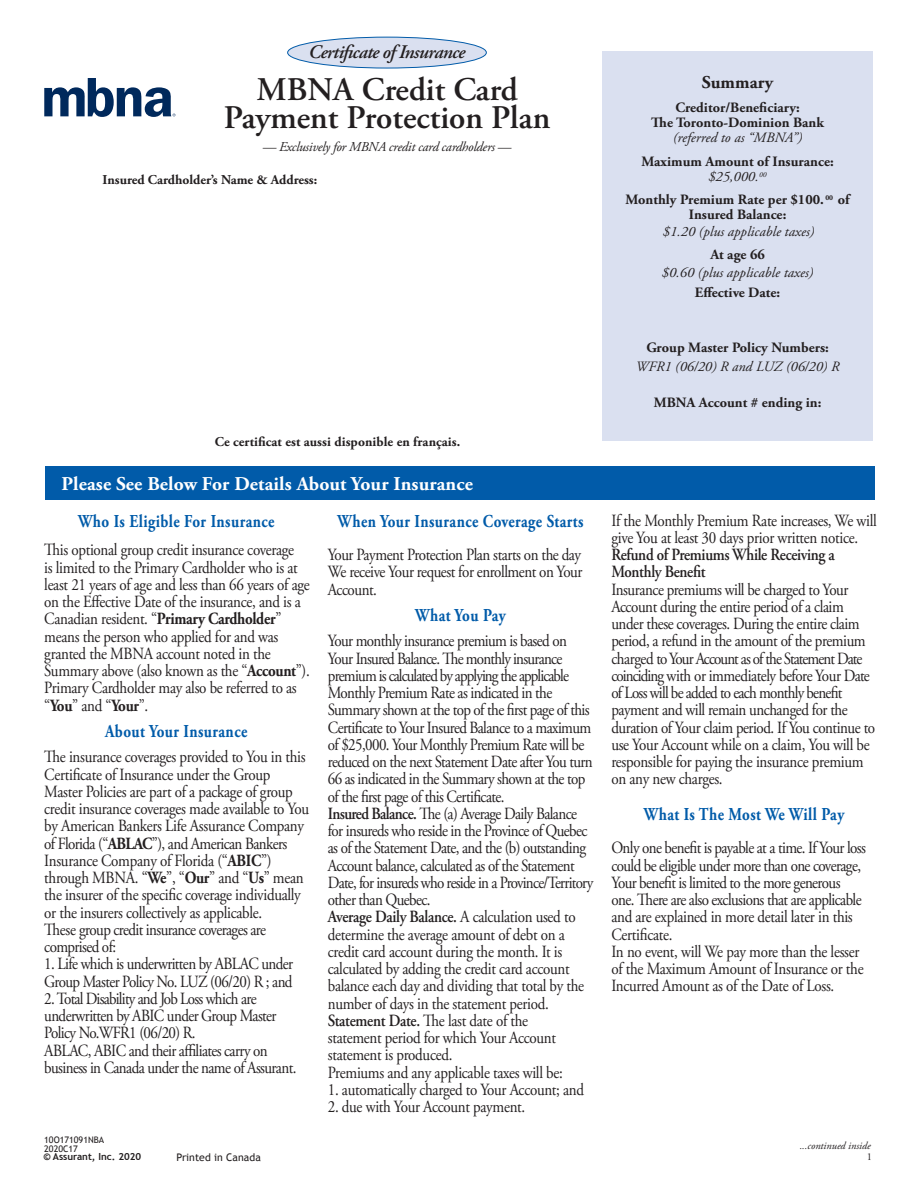
<style>
.page{position:relative;width:918px;height:1188px;background:#fff}
.page>*{position:absolute;margin:0;border:0;box-sizing:border-box;transform-origin:0 0}
.t1{font:600 33px/27.3px "Adobe Garamond Pro";color:#231f20;text-align:center}
.t2{font:700 19.5px "Adobe Garamond Pro";letter-spacing:.005em;color:#fff}
.t3{font:italic 600 19.2px "Adobe Garamond Pro";letter-spacing:-.04em;color:#231f20}
.Legal_-_Green_Sub_He{font:700 18.15px "Adobe Garamond Pro";letter-spacing:.03em;color:#015ba9;scale:.83 1}
.t4{font:700 18px "Adobe Garamond Pro";letter-spacing:.005em;color:#231f20}
.Legal_-_Body_Copy_1{font:17.1px/17.2px "Adobe Garamond Pro";letter-spacing:-.03em;color:#231f20;scale:.88 1}
.Legal_-_Body_Copy_1-2{font:600 17.1px/17.2px "Adobe Garamond Pro";letter-spacing:-.02em;color:#231f20;scale:.88 1}
.t5{font:700 14.25px/15px "Adobe Garamond Pro";letter-spacing:.005em;color:#231f20;text-align:center}
.t6{font:italic 14.25px "Adobe Garamond Pro";letter-spacing:.005em;color:#231f20}
.t7{font:700 13.5px "Adobe Garamond Pro";letter-spacing:.005em;color:#231f20}
.t8{font:italic 13.5px "Adobe Garamond Pro";letter-spacing:-.02em;color:#231f20}
.t9{font:italic 10.5px "Adobe Garamond Pro";color:#231f20}
.t10{font:10.5px "Trebuchet MS";letter-spacing:.005em;color:#231f20}
.t11{font:10.5px "Adobe Garamond Pro";color:#231f20}
.t12{font:700 9.75px "Trebuchet MS";color:#231f20}
.t13{font:9px/9px "Trebuchet MS";color:#231f20}
.t14{font:700 7.5px "Adobe Garamond Pro";color:#231f20}
.s1{font-weight:700}
.s2{font-weight:600}
</style>
<div class="page">
<div style="left:602px;top:52px;width:271px;height:389px;background:#dae0f0"></div>
<div style="left:288px;top:37px;width:198px;height:31px;background:#dae0f0;border-radius:50%"></div>
<div style="left:287px;top:37px;width:200px;height:31px;border:1px solid #015ba9;border-radius:50%"></div>
<svg style="left:44px;top:78px;width:132px;height:39px"></svg>
<div style="left:45px;top:467px;width:830px;height:33px;background:#015ba9"></div>
<p class="t3" style="left:309px;top:41px;width:158px">Certificate of Insurance</p>
<h1 class="t1" style="left:224px;top:77px;width:328px">MBNA Credit Card<br>Payment Protection Plan</h1>
<p class="t8" style="left:263px;top:138px;width:250px">— Exclusively for MBNA credit card cardholders —</p>
<p class="t7" style="left:103px;top:172px;width:216px">Insured Cardholder’s Name &amp; Address:</p>
<p class="t4" style="left:702px;top:72px;width:73px">Summary</p>
<p class="t5" style="left:651px;top:100px;width:174px">Creditor/Beneficiary:<br>The Toronto-Dominion Bank</p>
<p class="t6" style="left:673px;top:129px;width:131px">(referred to as “MBNA”)</p>
<p class="t5" style="left:641px;top:154px;width:194px">Maximum Amount of Insurance:</p>
<p class="t6" style="left:708px;top:168px;width:60px">$25,000. <sup>00</sup></p>
<p class="t5" style="left:626px;top:193px;width:226px">Monthly Premium Rate per $100. of<br>Insured Balance:</p>
<p class="t14" style="left:825px;top:194px;width:9px">00</p>
<p class="t6" style="left:663px;top:223px;width:153px">$1.20 (plus applicable taxes)</p>
<p class="t6" style="left:662px;top:264px;width:153px">$0.60 (plus applicable taxes)</p>
<p class="t5" style="left:710px;top:247px;width:56px">At age 66</p>
<p class="t5" style="left:695px;top:286px;width:87px">Effective Date:</p>
<p class="t7" style="left:215px;top:434px;width:247px">Ce certificat est aussi disponible en français.</p>
<p class="t2" style="left:62px;top:473px;width:413px">Please See Below For Details About Your Insurance</p>
<p class="Legal_-_Green_Sub_He" style="left:78px;top:510px;width:238px">Who Is Eligible For Insurance</p>
<p class="Legal_-_Body_Copy_1" style="left:44px;top:542px;width:303px">This optional group credit insurance coverage<br>is limited to the Primary Cardholder who is at least 21 years of age and less than 66 years of age on the Effective Date of the insurance, and is a Canadian resident. “<span class="s1">Primary Cardholder</span>” means the person who applied for and was granted the MBNA account noted in the Summary above (also known as the “<span class="s1">Account</span>”).<br>Primary Cardholder may also be referred to as “<span class="s1">You</span>” and “<span class="s1">Your</span>”.</p>
<p class="Legal_-_Body_Copy_1" style="left:44px;top:749px;width:302px">The insurance coverages provided to You in this Certificate of Insurance under the Group Master Policies are part of a package of group credit insurance coverages made available to You by American Bankers Life Assurance Company of Florida (“<span class="s1">ABLAC</span>”), and American Bankers Insurance Company of Florida (“<span class="s1">ABIC</span>”) through MBNA. “<span class="s1">We</span>”, “<span class="s1">Our</span>” and “<span class="s1">Us</span>” mean the insurer of the specific coverage individually or the insurers collectively as applicable.<br>These group credit insurance coverages are comprised of:</p>
<p class="Legal_-_Body_Copy_1" style="left:44px;top:956px;width:284px">1. Life which is underwritten by ABLAC under<br>Group Master Policy No. LUZ (06/20) R ; and</p>
<p class="Legal_-_Body_Copy_1" style="left:44px;top:990px;width:266px">2. Total Disability and Job Loss which are underwritten by ABIC under Group Master<br>Policy No.WFR1 (06/20) R.</p>
<p class="Legal_-_Body_Copy_1" style="left:44px;top:1042px;width:288px">ABLAC, ABIC and their affiliates carry on business in Canada under the name of Assurant.</p>
<p class="Legal_-_Green_Sub_He" style="left:105px;top:721px;width:173px">About Your Insurance</p>
<p class="t13" style="left:44px;top:1135px;width:61px">10O171091NBA<br>2020C17</p>
<p class="t12" style="left:44px;top:1151px;width:99px">© Assurant, Inc. 2020</p>
<p class="t10" style="left:177px;top:1151px;width:86px">Printed in Canada</p>
<p class="Legal_-_Green_Sub_He" style="left:338px;top:510px;width:298px">When Your Insurance Coverage Starts</p>
<p class="Legal_-_Body_Copy_1" style="left:328px;top:547px;width:291px;text-align:justify">Your Payment Protection Plan starts on the day We receive Your request for enrollment on Your Account.</p>
<p class="Legal_-_Body_Copy_1" style="left:328px;top:633px;width:302px">Your monthly insurance premium is based on Your Insured Balance. The monthly insurance premium is calculated by applying the applicable Monthly Premium Rate as indicated in the Summary shown at the top of the first page of this Certificate to Your Insured Balance to a maximum of $25,000. Your Monthly Premium Rate will be reduced on the next Statement Date after You turn 66 as indicated in the Summary shown at the top of the first page of this Certificate.</p>
<p class="Legal_-_Body_Copy_1" style="left:328px;top:806px;width:303px"><span class="s2">Insured Balance.</span> The (a) Average Daily Balance for insureds who reside in the Province of Quebec as of the Statement Date, and the (b) outstanding Account balance, calculated as of the Statement Date, for insureds who reside in a Province/Territory other than Quebec.</p>
<p class="Legal_-_Body_Copy_1" style="left:328px;top:909px;width:293px"><span class="s2">Average Daily Balance.</span> A calculation used to determine the average amount of debt on a credit card account during the month. It is calculated by adding the credit card account balance each day and dividing that total by the number of days in the statement period.</p>
<p class="Legal_-_Body_Copy_1" style="left:328px;top:1013px;width:261px"><span class="s2">Statement Date.</span> The last date of the statement period for which Your Account statement is produced.</p>
<p class="Legal_-_Body_Copy_1" style="left:328px;top:1064px;width:268px">Premiums and any applicable taxes will be:</p>
<p class="Legal_-_Body_Copy_1" style="left:328px;top:1082px;width:293px">1. automatically charged to Your Account; and</p>
<p class="Legal_-_Body_Copy_1" style="left:328px;top:1099px;width:226px">2. due with Your Account payment.</p>
<p class="Legal_-_Green_Sub_He" style="left:415px;top:605px;width:111px">What You Pay</p>
<p class="t5" style="left:646px;top:340px;width:184px">Group Master Policy Numbers:</p>
<p class="t6" style="left:636px;top:358px;width:205px">WFR1 (06/20) R and LUZ (06/20) R</p>
<p class="t5" style="left:654px;top:395px;width:169px">MBNA Account # ending in:</p>
<p class="Legal_-_Body_Copy_1" style="left:611px;top:512px;width:303px">If the Monthly Premium Rate increases, We will give You at least 30 days prior written notice.</p>
<p class="Legal_-_Body_Copy_1-2" style="left:611px;top:546px;width:256px">Refund of Premiums While Receiving a<br>Monthly Benefit</p>
<p class="Legal_-_Body_Copy_1" style="left:611px;top:581px;width:301px">Insurance premiums will be charged to Your Account during the entire period of a claim under these coverages. During the entire claim period, a refund in the amount of the premium charged to Your Account as of the Statement Date coinciding with or immediately before Your Date of Loss will be added to each monthly benefit payment and will remain unchanged for the duration of Your claim period. If You continue to use Your Account while on a claim, You will be responsible for paying the insurance premium on any new charges.</p>
<p class="Legal_-_Green_Sub_He" style="left:644px;top:804px;width:243px">What Is The Most We Will Pay</p>
<p class="Legal_-_Body_Copy_1" style="left:611px;top:840px;width:291px">Only one benefit is payable at a time. If Your loss could be eligible under more than one coverage,</p>
<p class="Legal_-_Body_Copy_1" style="left:611px;top:875px;width:286px">Your benefit is limited to the more generous one. There are also exclusions that are applicable and are explained in more detail later in this Certificate.</p>
<p class="Legal_-_Body_Copy_1" style="left:611px;top:944px;width:288px">In no event, will We pay more than the lesser of the Maximum Amount of Insurance or the<br>Incurred Amount as of the Date of Loss.</p>
<p class="t9" style="left:800px;top:1139px;width:73px">...continued inside</p>
<p class="t11" style="left:867px;top:1151px;width:7px">1</p>
</div>
